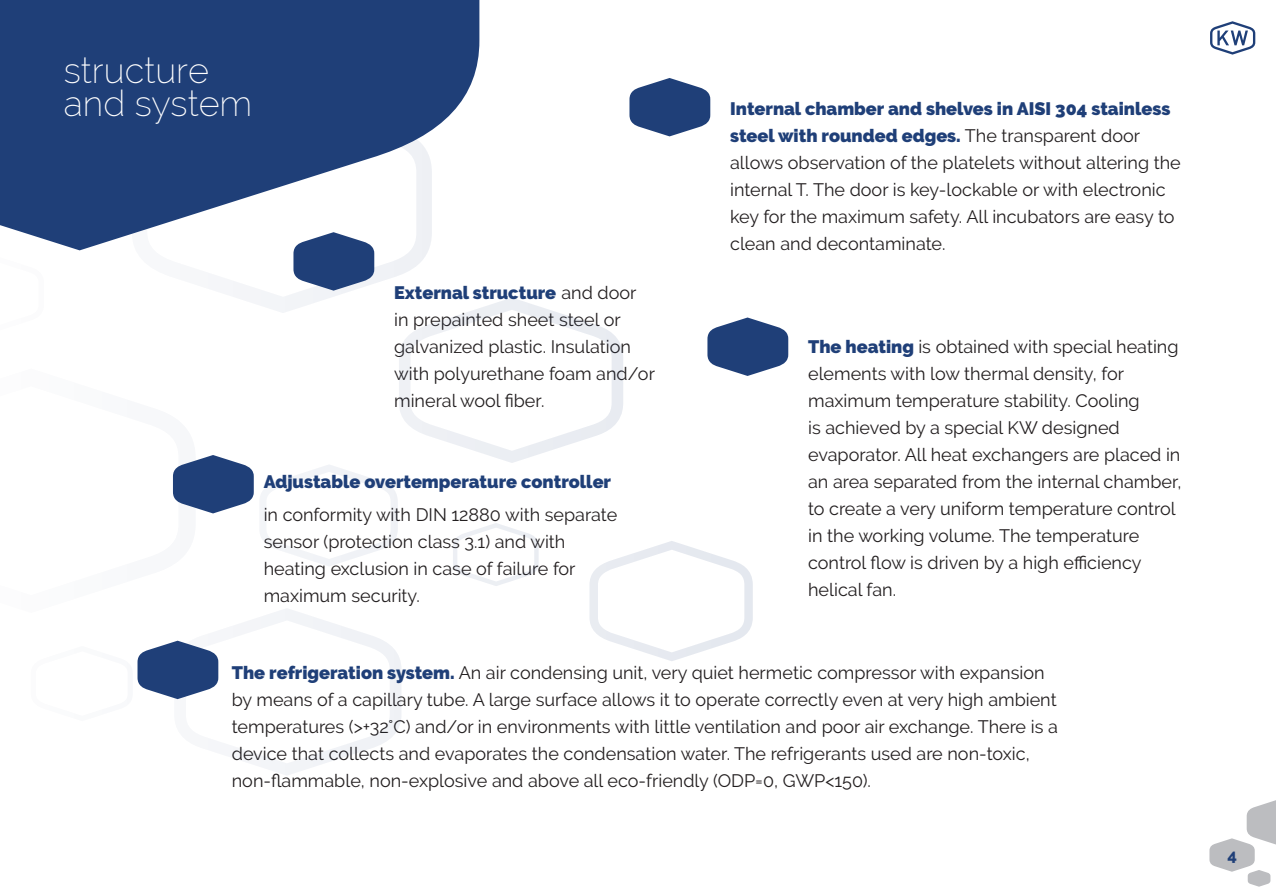
<style>
.page{position:relative;width:1276px;height:893px;background:#fff}
.page>*{position:absolute;margin:0;border:0;box-sizing:border-box;transform-origin:0 0}
.t1{font:200 36px "Raleway";color:#fff}
.t2{font:18px/27px "Raleway";color:#231f20}
.t3{font:800 16.5px "Raleway";color:#1f3f78}
.s1{font-weight:900;color:#1f3f78}
</style>
<div class="page">
<svg style="left:1210px;top:21px;width:45px;height:34px"></svg>
<div style="left:1209px;top:844px;width:45px;height:22px;background:#bcbdc0;border-radius:6px"></div>
<svg style="left:1246px;top:800px;width:30px;height:45px"></svg>
<div style="left:1247px;top:873px;width:23px;height:11px;background:#bcbdc0;border-radius:3px"></div>
<svg style="left:0;top:0;width:479px;height:232px;background:#324f83"></svg>
<svg style="left:629px;top:78px;width:81px;height:58px"></svg>
<svg style="left:22px;top:232px;width:766px;height:543px"></svg>
<svg style="left:132px;top:92px;width:300px;height:221px"></svg>
<p class="t1" style="left:64px;top:49px;width:147px">structure</p>
<p class="t1" style="left:64px;top:82px;width:190px">and system</p>
<p class="t2" style="left:394px;top:279px;width:262px"><span class="s1">External structure</span> and door in prepainted sheet steel or galvanized plastic. Insulation with polyurethane foam and/or mineral wool fiber.</p>
<p class="t2" style="left:264px;top:466px;width:355px;line-height:33px"><span class="s1">Adjustable overtemperature controller </span>in conformity with DIN 12880 with separate</p>
<p class="t2" style="left:264px;top:529px;width:313px">sensor (protection class 3.1) and with heating exclusion in case of failure for maximum security.</p>
<p class="t2" style="left:730px;top:95px;width:452px"><span class="s1">Internal chamber and shelves in AISI 304 stainless steel with rounded edges.</span> The transparent door allows observation of the platelets without altering the internal T. The door is key-lockable or with electronic key for the maximum safety. All incubators are easy to clean and decontaminate.</p>
<p class="t2" style="left:808px;top:333px;width:375px"><span class="s1">The heating</span> is obtained with special heating elements with low thermal density, for maximum temperature stability. Cooling<br>is achieved by a special KW designed evaporator. All heat exchangers are placed in an area separated from the internal chamber, to create a very uniform temperature control in the working volume. The temperature control flow is driven by a high efficiency helical fan.</p>
<p class="t2" style="left:232px;top:659px;width:827px"><span class="s1">The refrigeration system.</span> An air condensing unit, very quiet hermetic compressor with expansion by means of a capillary tube. A large surface allows it to operate correctly even at very high ambient temperatures (&gt;+32°C) and/or in environments with little ventilation and poor air exchange. There is a device that collects and evaporates the condensation water. The refrigerants used are non-toxic,</p>
<p class="t2" style="left:232px;top:767px;width:640px">non-flammable, non-explosive and above all eco-friendly (ODP=0, GWP&lt;150).</p>
<p class="t3" style="left:1227px;top:845px;width:11px">4</p>
</div>
